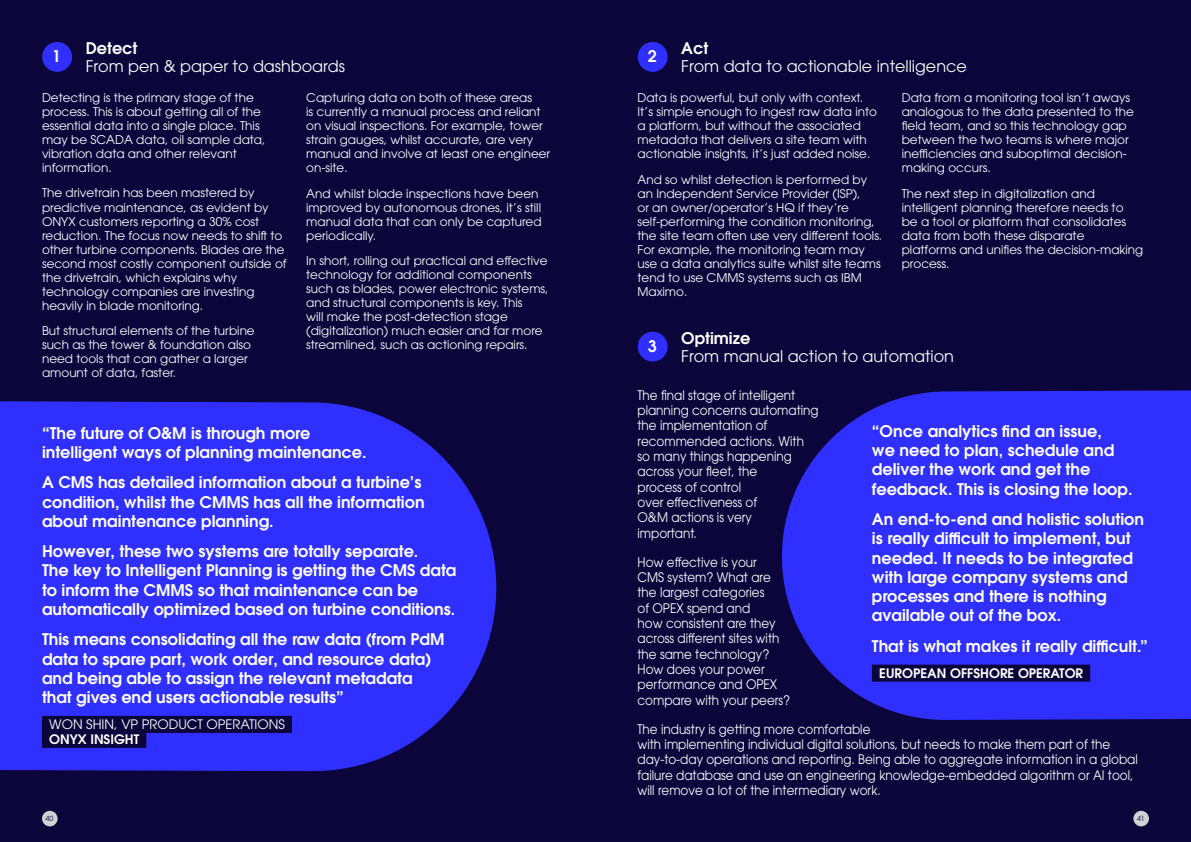
<style>
.page{position:relative;width:1191px;height:842px;background:#0b053b}
.page>*{position:absolute;margin:0;border:0;box-sizing:border-box;transform-origin:0 0}
.t1{font:600 16px/19.2px "ITC Avant Garde Std";color:#fff}
.t2{font:16px "ITC Avant Garde Std";color:#fff}
.t3{font:13.1px/15.3px "ITC Avant Garde Std";color:#fff;scale:.91 1}
.t4{font:600 13px "ITC Avant Garde Std";color:#fff}
.t5{font:13px "ITC Avant Garde Std";color:#fff}
.t6{font:12px/14px "ITC Avant Garde Std";color:#fff}
.t7{font:7px "ITC Avant Garde Std";color:#0b053b}
</style>
<div class="page">
<svg style="left:781px;top:390px;width:410px;height:330px;background:#2b2aeb"></svg>
<div style="left:872px;top:665px;width:218px;height:17px;background:#0b053b"></div>
<div style="left:42px;top:42px;width:30px;height:30px;background:#2f2fff;border-radius:50%"></div>
<div style="left:638px;top:42px;width:29px;height:30px;background:#2f2fff;border-radius:50%"></div>
<div style="left:638px;top:332px;width:29px;height:29px;background:#2f2fff;border-radius:50%"></div>
<svg style="left:0;top:401px;width:496px;height:370px;background:#2c2bee"></svg>
<div style="left:42px;top:716px;width:250px;height:17px;background:#0b053b"></div>
<div style="left:42px;top:731px;width:104px;height:17px;background:#0b053b"></div>
<div style="left:42px;top:811px;width:16px;height:15px;background:#d1d2d4;border-radius:50%"></div>
<div style="left:1133px;top:811px;width:16px;height:15px;background:#d1d2d4;border-radius:50%"></div>
<h1 class="t1" style="left:86px;top:38px;width:53px">Detect</h1>
<h1 class="t2" style="left:86px;top:56px;width:261px">From pen &amp; paper to dashboards</h1>
<h1 class="t1" style="left:52px;top:47px;width:10px">1</h1>
<h1 class="t1" style="left:648px;top:47px;width:10px">2</h1>
<h1 class="t1" style="left:681px;top:38px;width:28px">Act</h1>
<h1 class="t2" style="left:681px;top:56px;width:287px">From data to actionable intelligence</h1>
<p class="t6" style="left:42px;top:91px;width:225px">Detecting is the primary stage of the process. This is about getting all of the essential data into a single place. This may be SCADA data, oil sample data, vibration data and other relevant information.</p>
<p class="t6" style="left:42px;top:186px;width:246px">The drivetrain has been mastered by predictive maintenance, as evident by ONYX customers reporting a 30% cost reduction. The focus now needs to shift to other turbine components. Blades are the second most costly component outside of the drivetrain, which explains why technology companies are investing heavily in blade monitoring.</p>
<p class="t6" style="left:42px;top:323px;width:214px">But structural elements of the turbine such as the tower &amp; foundation also need tools that can gather a larger amount of data, faster.</p>
<p class="t6" style="left:306px;top:91px;width:245px">Capturing data on both of these areas<br>is currently a manual process and reliant on visual inspections. For example, tower strain gauges, whilst accurate, are very manual and involve at least one engineer on-site.</p>
<p class="t6" style="left:306px;top:186px;width:237px">And whilst blade inspections have been improved by autonomous drones, it’s still manual data that can only be captured periodically.</p>
<p class="t6" style="left:306px;top:253px;width:244px">In short, rolling out practical and effective technology for additional components such as blades, power electronic systems, and structural components is key. This<br>will make the post-detection stage (digitalization) much easier and far more streamlined, such as actioning repairs.</p>
<h1 class="t1" style="left:42px;top:423px;width:326px">“The future of O&amp;M is through more intelligent ways of planning maintenance.</h1>
<h1 class="t1" style="left:42px;top:473px;width:384px">A CMS has detailed information about a turbine’s condition, whilst the CMMS has all the information about maintenance planning.</h1>
<h1 class="t1" style="left:42px;top:541px;width:416px">However, these two systems are totally separate.<br>The key to Intelligent Planning is getting the CMS data to inform the CMMS so that maintenance can be automatically optimized based on turbine conditions.</h1>
<h1 class="t1" style="left:42px;top:630px;width:404px">This means consolidating all the raw data (from PdM data to spare part, work order, and resource data) and being able to assign the relevant metadata that gives end users actionable results”</h1>
<p class="t5" style="left:49px;top:716px;width:237px">WON SHIN, VP PRODUCT OPERATIONS</p>
<p class="t4" style="left:49px;top:731px;width:91px">ONYX INSIGHT</p>
<p class="t6" style="left:637px;top:91px;width:241px">Data is powerful, but only with context.<br>It’s simple enough to ingest raw data into a platform, but without the associated metadata that delivers a site team with actionable insights, it’s just added noise.</p>
<p class="t6" style="left:637px;top:172px;width:246px">And so whilst detection is performed by an Independent Service Provider (ISP),<br>or an owner/operator’s HQ if they’re self-performing the condition monitoring, the site team often use very different tools.<br>For example, the monitoring team may use a data analytics suite whilst site teams tend to use CMMS systems such as IBM Maximo.</p>
<p class="t6" style="left:901px;top:91px;width:234px">Data from a monitoring tool isn’t aways analogous to the data presented to the field team, and so this technology gap between the two teams is where major inefficiencies and suboptimal decision&shy;making occurs.</p>
<p class="t6" style="left:901px;top:186px;width:243px">The next step in digitalization and intelligent planning therefore needs to<br>be a tool or platform that consolidates data from both these disparate<br>platforms and unifies the decision-making process.</p>
<h1 class="t1" style="left:648px;top:336px;width:10px">3</h1>
<h1 class="t1" style="left:681px;top:328px;width:71px">Optimize</h1>
<h1 class="t2" style="left:681px;top:346px;width:274px">From manual action to automation</h1>
<p class="t3" style="left:637px;top:387px;width:200px">The final stage of intelligent planning concerns automating the implementation of recommended actions. With so many things happening across your fleet, the<br>process of control<br>over effectiveness of<br>O&amp;M actions is very<br>important.</p>
<p class="t3" style="left:637px;top:554px;width:169px">How effective is your<br>CMS system? What are the largest categories<br>of OPEX spend and<br>how consistent are they across different sites with the same technology?<br>How does your power performance and OPEX compare with your peers?</p>
<p class="t3" style="left:637px;top:721px;width:551px">The industry is getting more comfortable<br>with implementing individual digital solutions, but needs to make them part of the day-to-day operations and reporting. Being able to aggregate information in a global failure database and use an engineering knowledge-embedded algorithm or AI tool, will remove a lot of the intermediary work.</p>
<h1 class="t1" style="left:872px;top:421px;width:262px">“Once analytics find an issue,<br>we need to plan, schedule and deliver the work and get the feedback. This is closing the loop.</h1>
<h1 class="t1" style="left:872px;top:509px;width:273px">An end-to-end and holistic solution is really difficult to implement, but needed. It needs to be integrated with large company systems and processes and there is nothing available out of the box.</h1>
<h1 class="t1" style="left:872px;top:636px;width:277px">That is what makes it really difficult.”</h1>
<p class="t4" style="left:879px;top:665px;width:205px">EUROPEAN OFFSHORE OPERATOR</p>
<p class="t7" style="left:46px;top:814px;width:9px">40</p>
<p class="t7" style="left:1137px;top:814px;width:9px">41</p>
</div>
